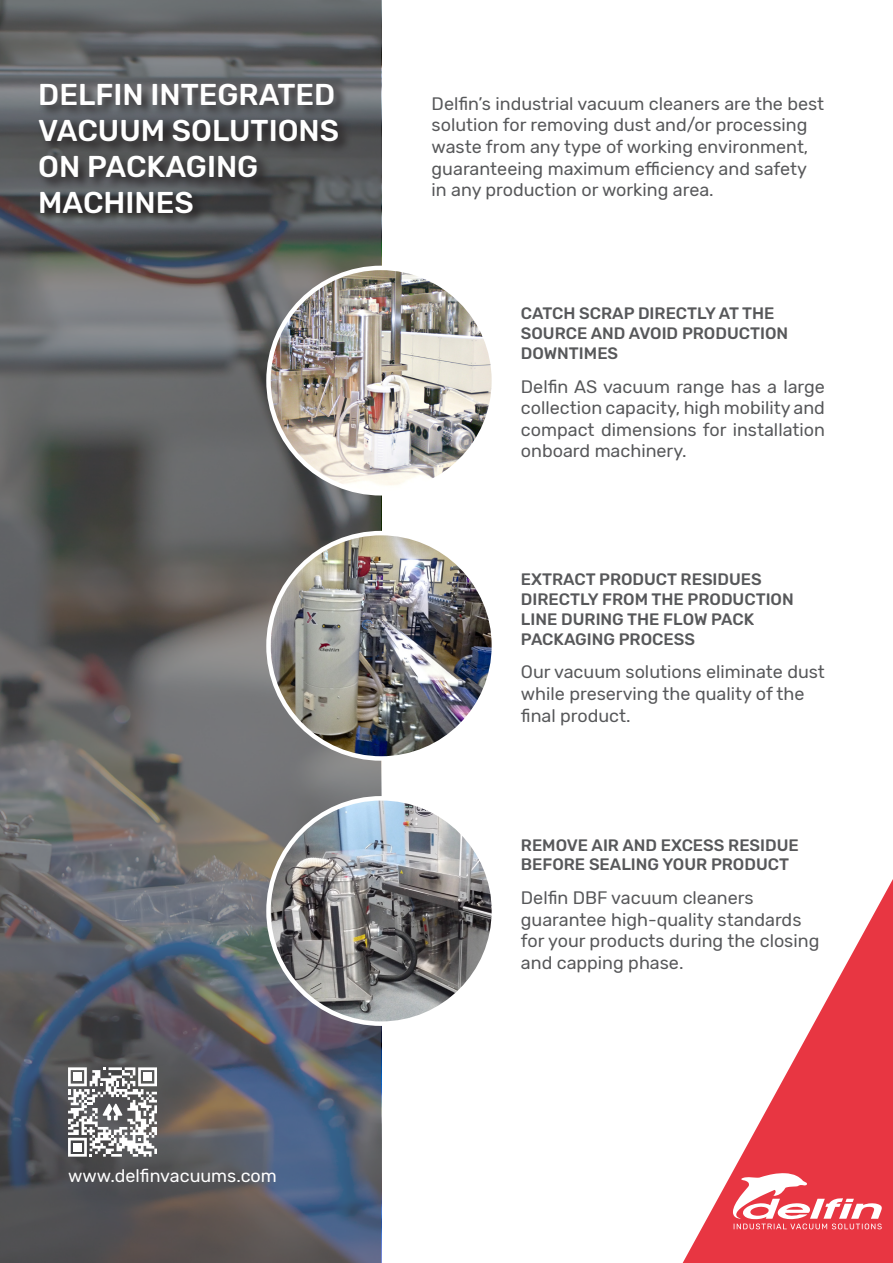
<style>
.page{position:relative;width:893px;height:1263px;background:#fff}
.page>*{position:absolute;margin:0;border:0;box-sizing:border-box;transform-origin:0 0}
.t1{font:500 30px/36px "Rubik";color:#fff}
.t2{font:18px/21.6px "Rubik";color:#57585a}
.t3{font:18px "Rubik";color:#fff}
.t4{font:500 16.5px/19.8px "Rubik";color:#57585a}
</style>
<div class="page">
<svg style="left:0;top:0;width:381px;height:1263px;background:#616366"></svg>
<svg style="left:38px;top:81px;width:314px;height:146px;background:#4e4f52"></svg>
<img style="left:269px;top:268px;width:225px;height:225px;border-radius:113px">
<img style="left:269px;top:533px;width:225px;height:225px;border-radius:113px">
<img style="left:269px;top:798px;width:225px;height:226px;border-radius:113px">
<svg style="left:68px;top:1067px;width:89px;height:90px"></svg>
<svg style="left:683px;top:879px;width:210px;height:384px"></svg>
<svg style="left:733px;top:1173px;width:149px;height:56px"></svg>
<p class="t1" style="left:38px;top:77px;width:302px">DELFIN INTEGRATED<br>VACUUM SOLUTIONS<br>ON PACKAGING<br>MACHINES</p>
<p class="t3" style="left:68px;top:1166px;width:210px">www.delfinvacuums.com</p>
<p class="t2" style="left:432px;top:93px;width:394px">Delfin’s industrial vacuum cleaners are the best solution for removing dust and/or processing waste from any type of working environment, guaranteeing maximum efficiency and safety in any production or working area.</p>
<p class="t4" style="left:521px;top:304px;width:269px">CATCH SCRAP DIRECTLY AT THE<br>SOURCE AND AVOID PRODUCTION<br>DOWNTIMES</p>
<p class="t2" style="left:521px;top:376px;width:306px;text-align:justify">Delfin AS vacuum range has a large collection capacity, high mobility and compact dimensions for installation onboard machinery.</p>
<p class="t4" style="left:521px;top:570px;width:274px">EXTRACT PRODUCT RESIDUES<br>DIRECTLY FROM THE PRODUCTION<br>LINE DURING THE FLOW PACK<br>PACKAGING PROCESS</p>
<p class="t2" style="left:521px;top:662px;width:306px">Our vacuum solutions eliminate dust while preserving the quality of the final product.</p>
<p class="t4" style="left:521px;top:835px;width:279px">REMOVE AIR AND EXCESS RESIDUE<br>BEFORE SEALING YOUR PRODUCT</p>
<p class="t2" style="left:521px;top:887px;width:300px">Delfin DBF vacuum cleaners guarantee high-quality standards for your products during the closing and capping phase.</p>
</div>
